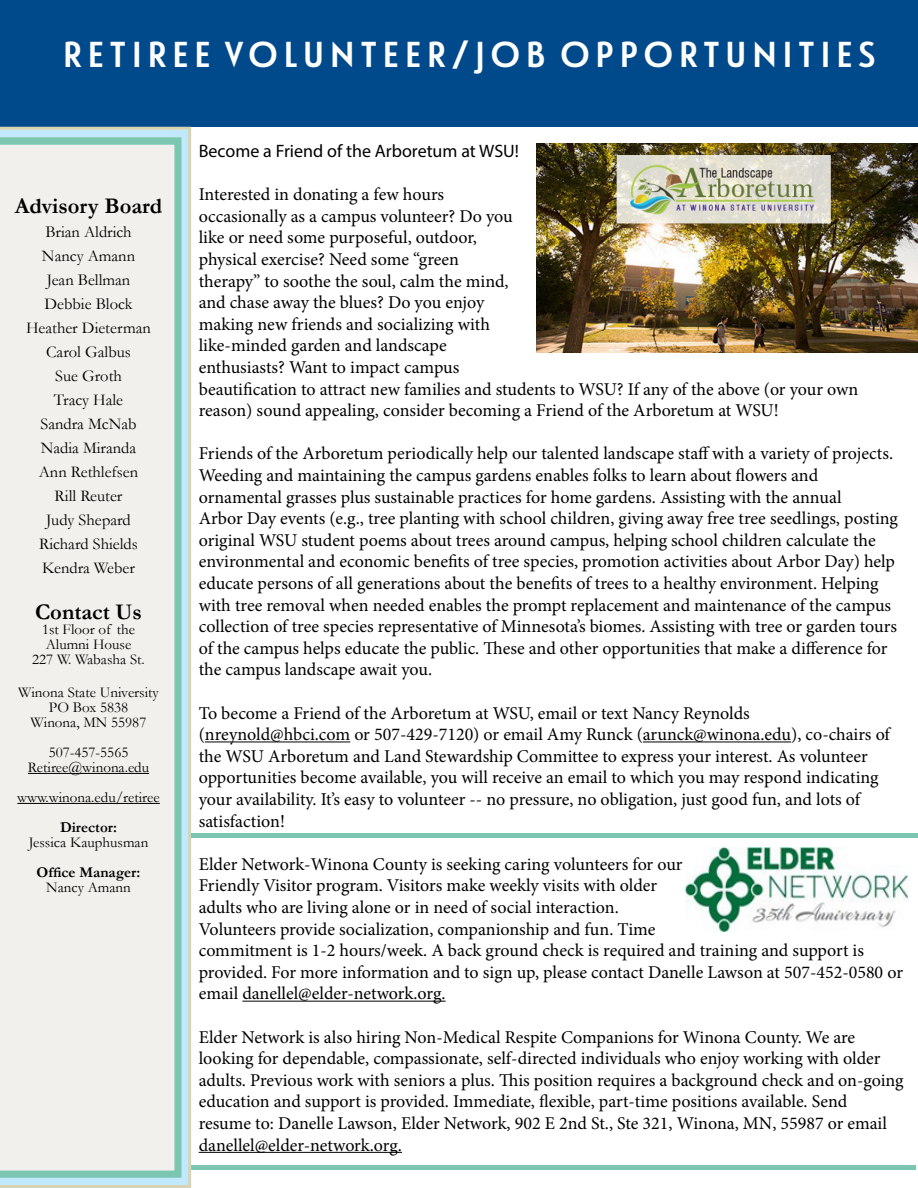
<style>
.page{position:relative;width:918px;height:1188px;background:#fff}
.page>*{position:absolute;margin:0;border:0;box-sizing:border-box;transform-origin:0 0}
.t1{font:36px "Le Havre Layers Primary";color:#fff}
.t2{font:700 22.5px "Garamond";color:#000}
.t3{font:18px/21.6px "Minion Pro";letter-spacing:-.005em;color:#000}
.t4{font:18px "Myriad Pro";color:#000}
.t5{font:16.5px/24px "Garamond";color:#000;text-align:center}
.t6{font:15px/15px "Garamond";color:#000;text-align:center}
.t7{font:700 15px "Garamond";color:#000}
</style>
<div class="page">
<hr style="left:205px;top:742px;width:145px;height:1px;background:#000">
<hr style="left:643px;top:742px;width:148px;height:1px;background:#000">
<hr style="left:242px;top:1001px;width:204px;height:1px;background:#000">
<hr style="left:199px;top:1152px;width:203px;height:1px;background:#000">
<img style="left:537px;top:143px;width:381px;height:210px">
<div style="left:21px;top:1165px;width:895px;height:5px;background:#7bc6b0"></div>
<img style="left:686px;top:848px;width:223px;height:83px">
<div style="left:0;top:0;width:918px;height:127px;background:#004a8b"></div>
<svg style="left:0;top:127px;width:191px;height:1061px;background:#e8ece8"></svg>
<hr style="left:191px;top:833px;width:727px;height:4px;background:#7bc6b0">
<h1 class="t1" style="left:60px;top:35px;width:820px">RETIREE VOLUNTEER/JOB OPPORTUNITIES</h1>
<p class="t2" style="left:15px;top:190px;width:149px">Advisory Board</p>
<p class="t5" style="left:26px;top:219px;width:126px">Brian Aldrich<br>Nancy Amann<br>Jean Bellman<br>Debbie Block<br>Heather Dieterman<br>Carol Galbus<br>Sue Groth<br>Tracy Hale<br>Sandra McNab<br>Nadia Miranda<br>Ann Rethlefsen<br>Rill Reuter<br>Judy Shepard<br>Richard Shields<br>Kendra Weber</p>
<p class="t2" style="left:35px;top:597px;width:108px">Contact Us</p>
<p class="t6" style="left:32px;top:622px;width:114px">1st Floor of the<br>Alumni House<br>227 W. Wabasha St.</p>
<p class="t6" style="left:18px;top:685px;width:142px">Winona State University<br>PO Box 5838<br>Winona, MN 55987</p>
<p class="t6" style="left:28px;top:745px;width:123px">507-457-5565<br>Retiree@winona.edu</p>
<p class="t6" style="left:17px;top:790px;width:144px">www.winona.edu/retiree</p>
<p class="t7" style="left:60px;top:817px;width:59px">Director:</p>
<p class="t6" style="left:29px;top:835px;width:121px">Jessica Kauphusman</p>
<p class="t7" style="left:37px;top:862px;width:105px">Office Manager:</p>
<p class="t6" style="left:46px;top:880px;width:86px">Nancy Amann</p>
<p class="t4" style="left:199px;top:140px;width:322px">Become a Friend of the Arboretum at WSU!</p>
<p class="t3" style="left:199px;top:184px;width:661px">Interested in donating a few hours<br>occasionally as a campus volunteer? Do you<br>like or need some purposeful, outdoor,<br>physical exercise? Need some “green<br>therapy” to soothe the soul, calm the mind,<br>and chase away the blues? Do you enjoy<br>making new friends and socializing with<br>like-minded garden and landscape<br>enthusiasts? Want to impact campus<br>beautification to attract new families and students to WSU? If any of the above (or your own reason) sound appealing, consider becoming a Friend of the Arboretum at WSU!</p>
<p class="t3" style="left:199px;top:443px;width:701px">Friends of the Arboretum periodically help our talented landscape staff with a variety of projects.<br>Weeding and maintaining the campus gardens enables folks to learn about flowers and ornamental grasses plus sustainable practices for home gardens. Assisting with the annual<br>Arbor Day events (e.g., tree planting with school children, giving away free tree seedlings, posting original WSU student poems about trees around campus, helping school children calculate the environmental and economic benefits of tree species, promotion activities about Arbor Day) help educate persons of all generations about the benefits of trees to a healthy environment. Helping with tree removal when needed enables the prompt replacement and maintenance of the campus collection of tree species representative of Minnesota’s biomes. Assisting with tree or garden tours of the campus helps educate the public. These and other opportunities that make a difference for the campus landscape await you.</p>
<p class="t3" style="left:199px;top:702px;width:693px">To become a Friend of the Arboretum at WSU, email or text Nancy Reynolds (nreynold@hbci.com or 507-429-7120) or email Amy Runck (arunck@winona.edu), co-chairs of the WSU Arboretum and Land Stewardship Committee to express your interest. As volunteer opportunities become available, you will receive an email to which you may respond indicating your availability. It’s easy to volunteer -- no pressure, no obligation, just good fun, and lots of satisfaction!</p>
<p class="t3" style="left:199px;top:853px;width:706px">Elder Network-Winona County is seeking caring volunteers for our<br>Friendly Visitor program. Visitors make weekly visits with older<br>adults who are living alone or in need of social interaction.<br>Volunteers provide socialization, companionship and fun. Time<br>commitment is 1-2 hours/week. A back ground check is required and training and support is provided. For more information and to sign up, please contact Danelle Lawson at 507-452-0580 or email danellel@elder-network.org.</p>
<p class="t3" style="left:199px;top:1026px;width:706px">Elder Network is also hiring Non-Medical Respite Companions for Winona County. We are looking for dependable, compassionate, self-directed individuals who enjoy working with older adults. Previous work with seniors a plus. This position requires a background check and on-going education and support is provided. Immediate, flexible, part-time positions available. Send resume to: Danelle Lawson, Elder Network, 902 E 2nd St., Ste 321, Winona, MN, 55987 or email danellel@elder-network.org.</p>
</div>
